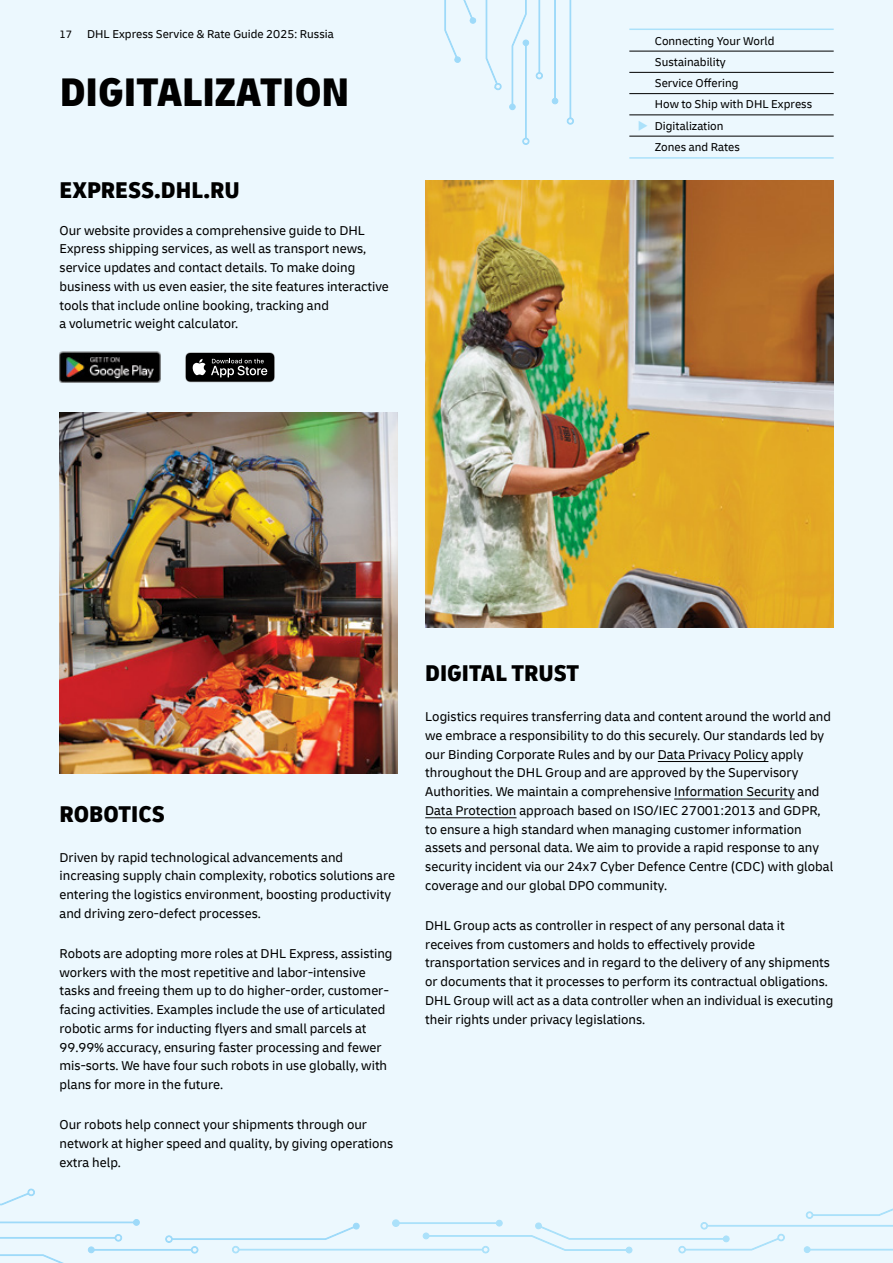
<style>
.page{position:relative;width:893px;height:1263px;background:#ecf8fe}
.page>*{position:absolute;margin:0;border:0;box-sizing:border-box;transform-origin:0 0}
.t1{font:900 condensed 42px "Delivery";color:#000}
.H3_Secondary_headline{font:900 condensed 24px "Delivery";color:#000}
.P_Copy_text{font:13.5px/18.8px "Delivery";color:#000}
.t2{font:12px/21.3px "Delivery";color:#000}
.s1{font-size:11.25px}
.s2{color:#abe1fa}
</style>
<div class="page">
<svg style="left:0;top:1188px;width:893px;height:75px"></svg>
<hr style="left:629px;top:29px;width:205px;height:1px;background:#abe1fa">
<hr style="left:629px;top:51px;width:205px;height:1px;background:#000">
<hr style="left:629px;top:72px;width:205px;height:1px;background:#000">
<hr style="left:629px;top:93px;width:205px;height:1px;background:#000">
<hr style="left:629px;top:115px;width:205px;height:1px;background:#000">
<hr style="left:629px;top:136px;width:205px;height:1px;background:#000">
<hr style="left:629px;top:157px;width:205px;height:2px;background:#abe1fa">
<svg style="left:485px;top:0;width:17px;height:90px"></svg>
<svg style="left:552px;top:0;width:22px;height:125px"></svg>
<svg style="left:509px;top:0;width:34px;height:145px"></svg>
<svg style="left:444px;top:0;width:32px;height:63px"></svg>
<img style="left:60px;top:351px;width:101px;height:32px">
<svg style="left:185px;top:352px;width:90px;height:30px;background:#333"></svg>
<img style="left:60px;top:412px;width:338px;height:362px">
<img style="left:425px;top:181px;width:408px;height:446px">
<hr style="left:658px;top:761px;width:110px;height:1px;background:#000">
<hr style="left:674px;top:799px;width:121px;height:1px;background:#000">
<hr style="left:425px;top:817px;width:92px;height:1px;background:#000">
<p class="t2" style="left:60px;top:24px;width:276px"><span class="s1">17</span> DHL Express Service &amp; Rate Guide 2025: Russia</p>
<h1 class="t1" style="left:60px;top:65px;width:291px">DIGITALIZATION</h1>
<h3 class="H3_Secondary_headline" style="left:60px;top:174px;width:182px">EXPRESS.DHL.RU</h3>
<p class="P_Copy_text" style="left:60px;top:221px;width:331px">Our website provides a comprehensive guide to DHL Express shipping services, as well as transport news, service updates and contact details. To make doing business with us even easier, the site features interactive tools that include online booking, tracking and<br>a volumetric weight calculator.</p>
<p class="t2" style="left:655px;top:30px;width:159px">Connecting Your World<br>Sustainability<br>Service Offering<br>How to Ship with DHL Express</p>
<p class="t2" style="left:655px;top:115px;width:86px;text-indent:-17px"><span class="s2">◆</span> Digitalization<br>Zones and Rates</p>
<h3 class="H3_Secondary_headline" style="left:60px;top:798px;width:107px">ROBOTICS</h3>
<p class="P_Copy_text" style="left:60px;top:848px;width:337px">Driven by rapid technological advancements and increasing supply chain complexity, robotics solutions are entering the logistics environment, boosting productivity and driving zero-defect processes.</p>
<p class="P_Copy_text" style="left:60px;top:944px;width:335px">Robots are adopting more roles at DHL Express, assisting workers with the most repetitive and labor-intensive tasks and freeing them up to do higher-order, customer&shy;facing activities. Examples include the use of articulated robotic arms for inducting flyers and small parcels at 99.99% accuracy, ensuring faster processing and fewer mis-sorts. We have four such robots in use globally, with plans for more in the future.</p>
<p class="P_Copy_text" style="left:60px;top:1115px;width:335px">Our robots help connect your shipments through our network at higher speed and quality, by giving operations extra help.</p>
<h3 class="H3_Secondary_headline" style="left:425px;top:658px;width:156px">DIGITAL TRUST</h3>
<p class="P_Copy_text" style="left:425px;top:707px;width:410px">Logistics requires transferring data and content around the world and we embrace a responsibility to do this securely. Our standards led by our Binding Corporate Rules and by our Data Privacy Policy apply throughout the DHL Group and are approved by the Supervisory Authorities. We maintain a comprehensive Information Security and Data Protection approach based on ISO/IEC 27001:2013 and GDPR, to ensure a high standard when managing customer information assets and personal data. We aim to provide a rapid response to any security incident via our 24x7 Cyber Defence Centre (CDC) with global coverage and our global DPO community.</p>
<p class="P_Copy_text" style="left:425px;top:916px;width:410px">DHL Group acts as controller in respect of any personal data it receives from customers and holds to effectively provide transportation services and in regard to the delivery of any shipments or documents that it processes to perform its contractual obligations.<br>DHL Group will act as a data controller when an individual is executing their rights under privacy legislations.</p>
</div>
